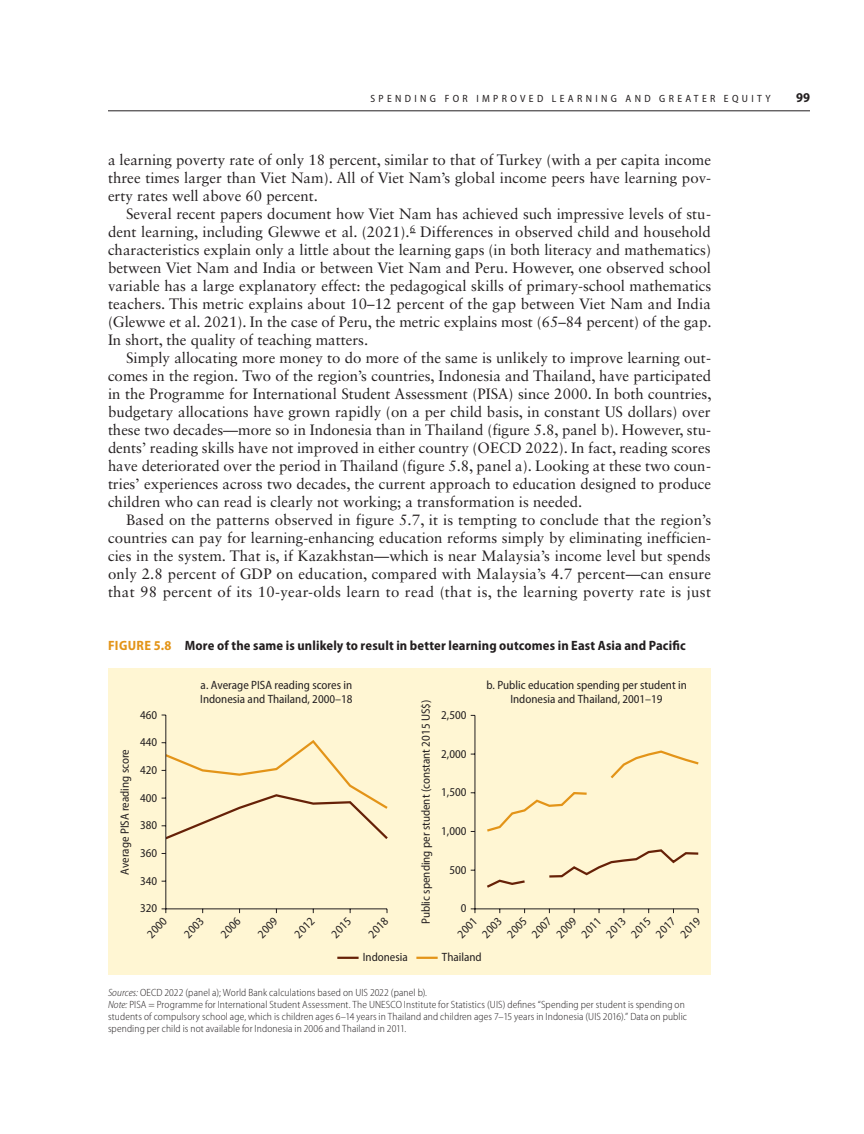
<style>
.page{position:relative;width:864px;height:1134px;background:#fff}
.page>*{position:absolute;margin:0;border:0;box-sizing:border-box;transform-origin:0 0}
.Body_text_next{font:15px/18px "Sabon LT Std";color:#231f20;text-align:justify}
.Figure_title{font:700 semi-condensed 13.5px "Myriad Pro";letter-spacing:.01em;color:#231f20}
.t1{font:semi-condensed 12px/14.4px "Myriad Pro";color:#231f20}
.Table_sourceline__-F{font:300 semi-condensed 10.5px/12px "Myriad Pro";letter-spacing:.01em;color:#231f20}
.t2{font:semi-condensed 10.5px "Myriad Pro";letter-spacing:.32em;color:#231f20}
.s1{color:#e39418}
.s2{font-style:italic}
</style>
<div class="page">
<hr style="left:108px;top:111px;width:702px;height:1px;background:#231f20">
<div style="left:108px;top:668px;width:603px;height:307px;background:#fff6d3"></div>
<hr style="left:337px;top:957px;width:22px;height:2px;background:#662107">
<hr style="left:416px;top:957px;width:22px;height:2px;background:#e39418">
<hr style="left:165px;top:715px;width:1px;height:194px;background:#231f20">
<svg style="left:162px;top:738px;width:226px;height:103px"></svg>
<hr style="left:166px;top:908px;width:221px;height:1px;background:#231f20">
<hr style="left:475px;top:715px;width:1px;height:194px;background:#231f20">
<hr style="left:475px;top:909px;width:223px;height:1px;background:#231f20">
<svg style="left:487px;top:849px;width:212px;height:39px"></svg>
<svg style="left:487px;top:750px;width:212px;height:82px"></svg>
<p class="t2" style="left:371px;top:92px;width:26px">Spending</p>
<p class="t2" style="left:445px;top:92px;width:92px">fo r Impro ved</p>
<p class="t2" style="left:552px;top:92px;width:43px">Lea rning</p>
<p class="t2" style="left:626px;top:92px;width:10px">and</p>
<p class="t2" style="left:659px;top:92px;width:23px">Greate</p>
<p class="t2" style="left:710px;top:92px;width:40px">r Equit</p>
<p class="t2" style="left:766px;top:92px;width:7px">y</p>
<p class="Figure_title" style="left:796px;top:88px;width:15px">99</p>
<p class="Body_text_next" style="left:108px;top:150px;width:605px">a learning poverty rate of only 18 percent, similar to that of Turkey (with a per capita income three times larger than Viet Nam). All of Viet Nam’s global income peers have learning pov&shy;erty rates well above 60 percent.</p>
<p class="Body_text_next" style="left:108px;top:204px;width:605px;text-indent:18px">Several recent papers document how Viet Nam has achieved such impressive levels of stu&shy;dent learning, including Glewwe et al. (2021).<sup>6</sup> Differences in observed child and household characteristics explain only a little about the learning gaps (in both literacy and mathematics) between Viet Nam and India or between Viet Nam and Peru. However, one observed school variable has a large explanatory effect: the pedagogical skills of primary-school mathematics teachers. This metric explains about 10–12 percent of the gap between Viet Nam and India (Glewwe et al. 2021). In the case of Peru, the metric explains most (65–84 percent) of the gap.<br>In short, the quality of teaching matters.</p>
<p class="Body_text_next" style="left:108px;top:348px;width:605px;text-indent:18px">Simply allocating more money to do more of the same is unlikely to improve learning out&shy;comes in the region. Two of the region’s countries, Indonesia and Thailand, have participated in the Programme for International Student Assessment (PISA) since 2000. In both countries, budgetary allocations have grown rapidly (on a per child basis, in constant US dollars) over these two decades—more so in Indonesia than in Thailand (figure 5.8, panel b). However, stu&shy;dents’ reading skills have not improved in either country (OECD 2022). In fact, reading scores have deteriorated over the period in Thailand (figure 5.8, panel a). Looking at these two coun&shy;tries’ experiences across two decades, the current approach to education designed to produce children who can read is clearly not working; a transformation is needed.</p>
<p class="Body_text_next" style="left:108px;top:510px;width:605px;text-indent:18px">Based on the patterns observed in figure 5.7, it is tempting to conclude that the region’s countries can pay for learning-enhancing education reforms simply by eliminating inefficien&shy;cies in the system. That is, if Kazakhstan—which is near Malaysia’s income level but spends only 2.8 percent of GDP on education, compared with Malaysia’s 4.7 percent—can ensure that 98 percent of its 10-year-olds learn to read (that is, the learning poverty rate is just</p>
<p class="Figure_title" style="left:108px;top:637px;width:579px"><span class="s1">FIGURE 5.8</span> More of the same is unlikely to result in better learning outcomes in East Asia and Pacific</p>
<p class="t1" style="left:117px;top:875px;width:127px;rotate:-90deg">Average PISA reading score</p>
<p class="t1" style="left:200px;top:678px;width:154px">a. Average PISA reading scores in<br>Indonesia and Thailand, 2000–18</p>
<p class="t1" style="left:486px;top:678px;width:202px;text-align:center">b. Public education spending per student in<br>Indonesia and Thailand, 2001–19</p>
<p class="t1" style="left:418px;top:924px;width:226px;rotate:-90deg">Public spending per student (constant 2015 US$)</p>
<p class="t1" style="left:140px;top:707px;width:19px">460</p>
<p class="t1" style="left:140px;top:735px;width:19px">440</p>
<p class="t1" style="left:441px;top:708px;width:27px">2,500</p>
<p class="t1" style="left:441px;top:746px;width:27px">2,000</p>
<p class="t1" style="left:140px;top:763px;width:19px">420</p>
<p class="t1" style="left:441px;top:785px;width:27px">1,500</p>
<p class="t1" style="left:140px;top:790px;width:19px">400</p>
<p class="t1" style="left:140px;top:818px;width:19px">380</p>
<p class="t1" style="left:441px;top:824px;width:27px">1,000</p>
<p class="t1" style="left:140px;top:846px;width:19px">360</p>
<p class="t1" style="left:449px;top:862px;width:19px">500</p>
<p class="t1" style="left:140px;top:873px;width:19px">340</p>
<p class="t1" style="left:461px;top:901px;width:7px">0</p>
<p class="t1" style="left:140px;top:901px;width:19px">320</p>
<p class="t1" style="left:144px;top:930px;width:24px;rotate:-45deg">2000</p>
<p class="t1" style="left:181px;top:930px;width:24px;rotate:-45deg">2003</p>
<p class="t1" style="left:218px;top:930px;width:24px;rotate:-45deg">2006</p>
<p class="t1" style="left:254px;top:930px;width:24px;rotate:-45deg">2009</p>
<p class="t1" style="left:291px;top:930px;width:24px;rotate:-45deg">2012</p>
<p class="t1" style="left:328px;top:930px;width:24px;rotate:-45deg">2015</p>
<p class="t1" style="left:365px;top:930px;width:24px;rotate:-45deg">2018</p>
<p class="t1" style="left:454px;top:930px;width:24px;rotate:-45deg">2001</p>
<p class="t1" style="left:479px;top:930px;width:24px;rotate:-45deg">2003</p>
<p class="t1" style="left:504px;top:930px;width:24px;rotate:-45deg">2005</p>
<p class="t1" style="left:528px;top:930px;width:24px;rotate:-45deg">2007</p>
<p class="t1" style="left:553px;top:930px;width:24px;rotate:-45deg">2009</p>
<p class="t1" style="left:578px;top:930px;width:24px;rotate:-45deg">2011</p>
<p class="t1" style="left:603px;top:930px;width:24px;rotate:-45deg">2013</p>
<p class="t1" style="left:628px;top:930px;width:24px;rotate:-45deg">2015</p>
<p class="t1" style="left:652px;top:930px;width:24px;rotate:-45deg">2017</p>
<p class="t1" style="left:677px;top:930px;width:24px;rotate:-45deg">2019</p>
<p class="t1" style="left:363px;top:950px;width:46px">Indonesia</p>
<p class="t1" style="left:442px;top:950px;width:41px">Thailand</p>
<p class="Table_sourceline__-F" style="left:108px;top:986px;width:321px"><span class="s2">Sources:</span> OECD 2022 (panel a); World Bank calculations based on UIS 2022 (panel b).</p>
<p class="Table_sourceline__-F" style="left:108px;top:998px;width:581px"><span class="s2">Note:</span> PISA = Programme for International Student Assessment. The UNESCO Institute for Statistics (UIS) defines “Spending per student is spending on students of compulsory school age, which is children ages 6–14 years in Thailand and children ages 7–15 years in Indonesia (UIS 2016).” Data on public spending per child is not available for Indonesia in 2006 and Thailand in 2011.</p>
</div>
